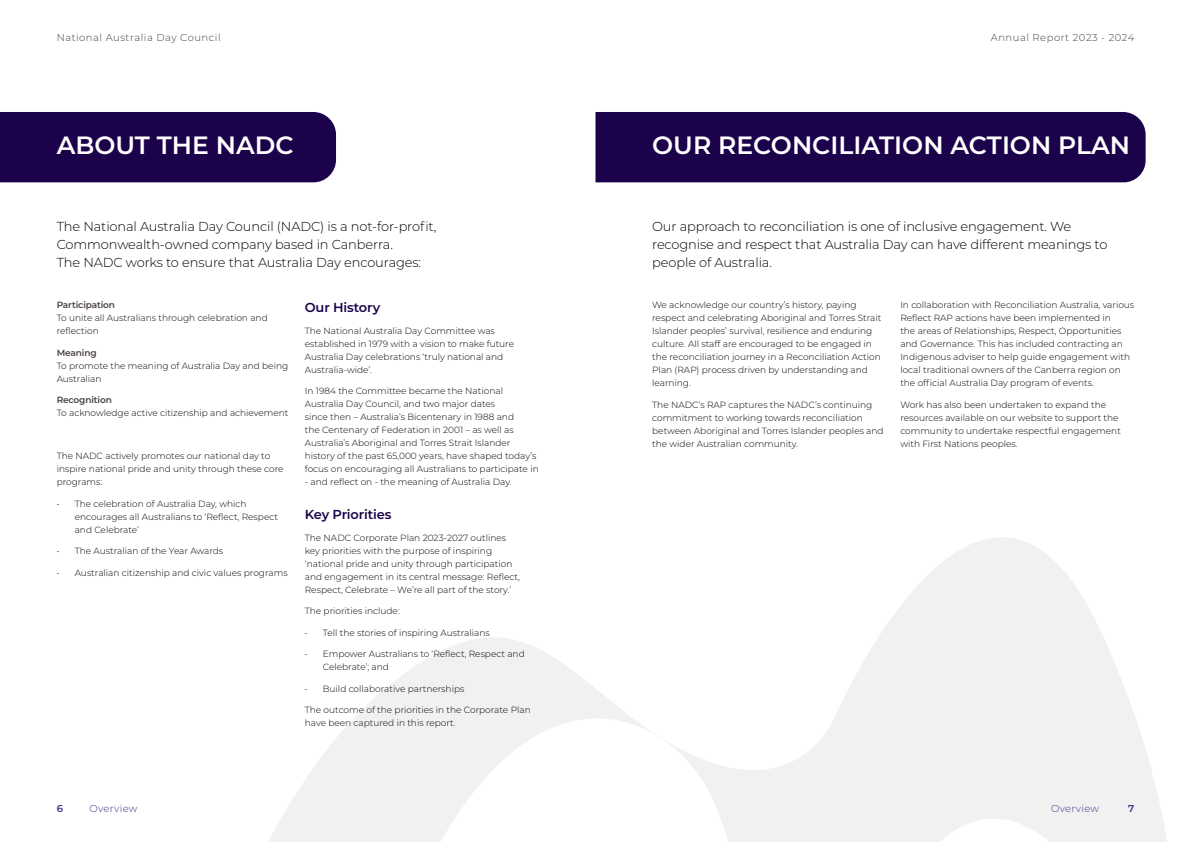
<style>
.page{position:relative;width:1191px;height:842px;background:#fff}
.page>*{position:absolute;margin:0;border:0;box-sizing:border-box;transform-origin:0 0}
.t1{font:600 25px "Montserrat";color:#fff}
.t2{font:300 13px/18px "Montserrat";letter-spacing:-.01em;color:#000}
.t3{font:600 13px "Montserrat";letter-spacing:-.01em;color:#1b024b}
.t4{font:300 10px "Montserrat";letter-spacing:.05em;color:#473f3d}
.t5{font:300 10px "Montserrat";letter-spacing:.03em;color:#472f88}
.t6{font:600 10px "Montserrat";color:#472f88}
.t7{font:300 9px/13px "Montserrat";color:#000}
.t8{font:600 9px "Montserrat";letter-spacing:-.015em;color:#473f3d}
</style>
<div class="page">
<svg style="left:268px;top:638px;width:383px;height:204px"></svg>
<svg style="left:666px;top:537px;width:501px;height:305px;fill:#f1f1f2"></svg>
<div style="left:0;top:112px;width:336px;height:70px;background:#1b024b"></div>
<div style="left:595px;top:112px;width:550px;height:70px;background:#1b024b"></div>
<p class="t4" style="left:57px;top:31px;width:165px">National Australia Day Council</p>
<p class="t4" style="left:991px;top:31px;width:145px">Annual Report 2023 - 2024</p>
<h1 class="t1" style="left:57px;top:127px;width:238px">ABOUT THE NADC</h1>
<h1 class="t1" style="left:652px;top:127px;width:479px">OUR RECONCILIATION ACTION PLAN</h1>
<h2 class="t2" style="left:57px;top:217px;width:381px">The National Australia Day Council (NADC) is a not-for-profit,<br>Commonwealth-owned company based in Canberra.<br>The NADC works to ensure that Australia Day encourages:</h2>
<p class="t8" style="left:57px;top:299px;width:60px">Participation</p>
<p class="t7" style="left:57px;top:311px;width:212px">To unite all Australians through celebration and reflection</p>
<p class="t8" style="left:57px;top:346px;width:41px">Meaning</p>
<p class="t7" style="left:57px;top:359px;width:233px">To promote the meaning of Australia Day and being<br>Australian</p>
<p class="t8" style="left:57px;top:394px;width:57px">Recognition</p>
<p class="t7" style="left:57px;top:406px;width:233px">To acknowledge active citizenship and achievement</p>
<p class="t7" style="left:57px;top:449px;width:228px">The NADC actively promotes our national day to inspire national pride and unity through these core programs:</p>
<p class="t7" style="left:75px;top:497px;width:205px;text-indent:-18px">• The celebration of Australia Day, which encourages all Australians to ‘Reflect, Respect and Celebrate’</p>
<p class="t7" style="left:57px;top:544px;width:168px">• The Australian of the Year Awards</p>
<p class="t7" style="left:57px;top:566px;width:232px">• Australian citizenship and civic values programs</p>
<h2 class="t3" style="left:305px;top:298px;width:77px">Our History</h2>
<p class="t7" style="left:305px;top:324px;width:211px">The National Australia Day Committee was established in 1979 with a vision to make future Australia Day celebrations ‘truly national and Australia-wide’.</p>
<p class="t7" style="left:305px;top:384px;width:235px">In 1984 the Committee became the National Australia Day Council, and two major dates<br>since then – Australia’s Bicentenary in 1988 and<br>the Centenary of Federation in 2001 – as well as Australia’s Aboriginal and Torres Strait Islander history of the past 65,000 years, have shaped today’s focus on encouraging all Australians to participate in</p>
<p class="t7" style="left:305px;top:475px;width:208px">- and reflect on - the meaning of Australia Day.</p>
<h2 class="t3" style="left:305px;top:505px;width:88px">Key Priorities</h2>
<p class="t7" style="left:305px;top:531px;width:217px">The NADC Corporate Plan 2023-2027 outlines key priorities with the purpose of inspiring ‘national pride and unity through participation and engagement in its central message: Reflect, Respect, Celebrate – We’re all part of the story.’</p>
<p class="t7" style="left:305px;top:604px;width:96px">The priorities include:</p>
<p class="t7" style="left:305px;top:626px;width:186px">• Tell the stories of inspiring Australians</p>
<p class="t7" style="left:323px;top:647px;width:203px;text-indent:-18px">• Empower Australians to ‘Reflect, Respect and<br>Celebrate’; and</p>
<p class="t7" style="left:305px;top:682px;width:161px">• Build collaborative partnerships</p>
<p class="t7" style="left:305px;top:703px;width:227px">The outcome of the priorities in the Corporate Plan have been captured in this report.</p>
<h2 class="t2" style="left:652px;top:217px;width:457px">Our approach to reconciliation is one of inclusive engagement. We recognise and respect that Australia Day can have different meanings to people of Australia.</h2>
<p class="t7" style="left:652px;top:298px;width:231px">We acknowledge our country’s history, paying respect and celebrating Aboriginal and Torres Strait Islander peoples’ survival, resilience and enduring culture. All staff are encouraged to be engaged in the reconciliation journey in a Reconciliation Action Plan (RAP) process driven by understanding and learning.</p>
<p class="t7" style="left:652px;top:398px;width:233px">The NADC’s RAP captures the NADC’s continuing commitment to working towards reconciliation between Aboriginal and Torres Islander peoples and the wider Australian community.</p>
<p class="t7" style="left:900px;top:298px;width:235px">In collaboration with Reconciliation Australia, various Reflect RAP actions have been implemented in<br>the areas of Relationships, Respect, Opportunities and Governance. This has included contracting an Indigenous adviser to help guide engagement with local traditional owners of the Canberra region on the official Australia Day program of events.</p>
<p class="t7" style="left:900px;top:398px;width:222px">Work has also been undertaken to expand the resources available on our website to support the community to undertake respectful engagement with First Nations peoples.</p>
<p class="t6" style="left:57px;top:801px;width:8px">6</p>
<p class="t5" style="left:89px;top:802px;width:50px">Overview</p>
<p class="t5" style="left:1051px;top:802px;width:50px">Overview</p>
<p class="t6" style="left:1128px;top:801px;width:8px">7</p>
</div>
